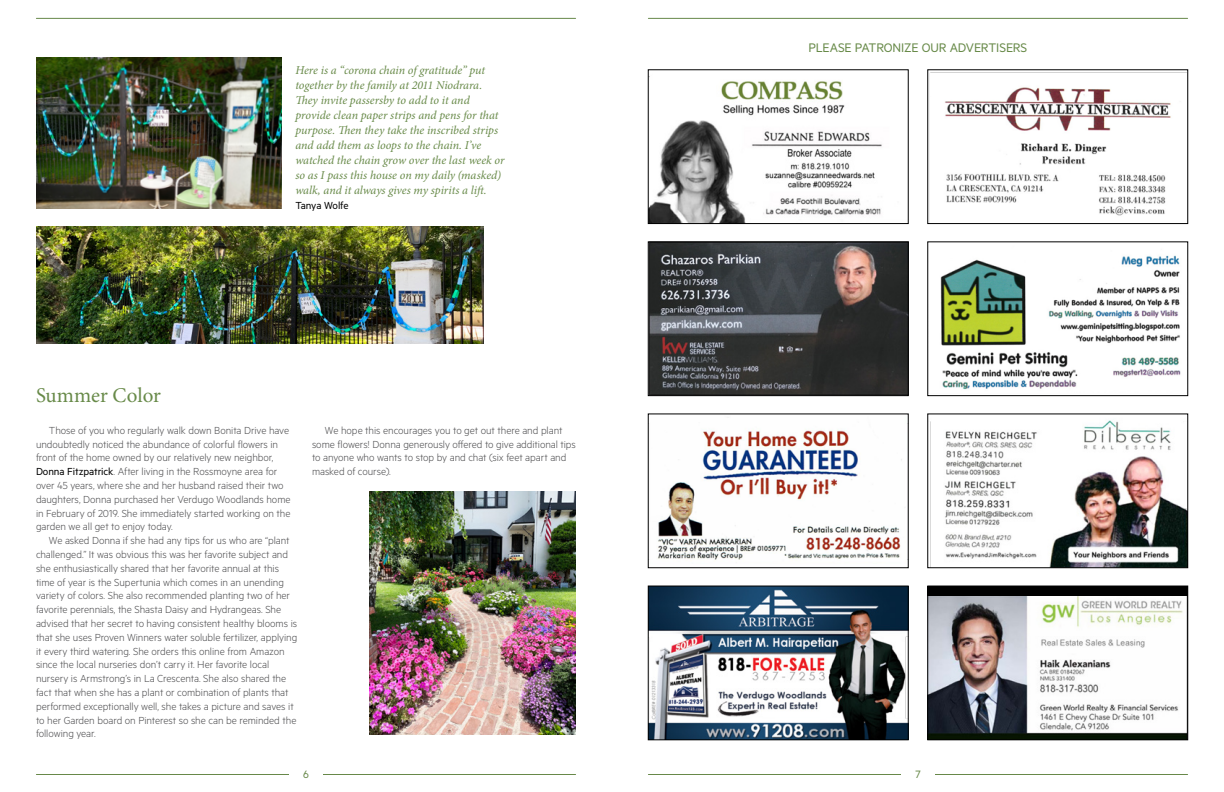
<style>
.page{position:relative;width:1224px;height:792px;background:#fff}
.page>*{position:absolute;margin:0;border:0;box-sizing:border-box;transform-origin:0 0}
.t1{font:21px "Minion Pro";color:#688a49}
.t2{font:14px "Metric";letter-spacing:-.01em;color:#688a49}
.t3{font:italic 12px/15px "Minion Pro";letter-spacing:-.005em;color:#688a49}
.t4{font:12px "Metric";color:#678849}
.t5{font:300 11.5px/13.8px "Metric";letter-spacing:-.005em;color:#4d4d4f}
.t6{font:11.5px "Metric";letter-spacing:-.015em;color:#000}
.s1{font-weight:400;color:#000}
</style>
<div class="page">
<hr style="left:36px;top:774px;width:540px;height:1px;background:#678849">
<hr style="left:648px;top:774px;width:540px;height:1px;background:#678849">
<hr style="left:36px;top:18px;width:540px;height:1px;background:#678849">
<hr style="left:648px;top:18px;width:540px;height:1px;background:#678849">
<div style="left:289px;top:770px;width:34px;height:22px;background:#fff"></div>
<div style="left:901px;top:770px;width:34px;height:22px;background:#fff"></div>
<img style="left:650px;top:81px;width:232px;height:141px">
<div style="left:648px;top:69px;width:261px;height:155px;border:1px solid #000"></div>
<img style="left:929px;top:72px;width:257px;height:150px">
<div style="left:927px;top:69px;width:261px;height:155px;border:1px solid #000"></div>
<img style="left:650px;top:243px;width:257px;height:151px">
<div style="left:648px;top:241px;width:261px;height:155px;border:1px solid #000"></div>
<img style="left:657px;top:430px;width:245px;height:130px">
<div style="left:648px;top:413px;width:261px;height:155px;border:1px solid #000"></div>
<img style="left:930px;top:420px;width:256px;height:146px">
<div style="left:927px;top:413px;width:261px;height:155px;border:1px solid #000"></div>
<img style="left:650px;top:588px;width:257px;height:150px">
<div style="left:648px;top:586px;width:261px;height:154px;border:1px solid #000"></div>
<img style="left:929px;top:595px;width:257px;height:143px">
<div style="left:927px;top:586px;width:261px;height:154px;border:1px solid #000"></div>
<div style="left:927px;top:586px;width:261px;height:9px;background:#000"></div>
<img style="left:36px;top:58px;width:245px;height:151px">
<img style="left:36px;top:227px;width:448px;height:116px">
<img style="left:370px;top:491px;width:206px;height:244px">
<img style="left:940px;top:255px;width:239px;height:132px">
<div style="left:927px;top:241px;width:261px;height:155px;border:1px solid #000"></div>
<p class="t3" style="left:295px;top:62px;width:211px">Here is a “corona chain of gratitude” put together by the family at 2011 Niodrara.<br>They invite passersby to add to it and provide clean paper strips and pens for that purpose. Then they take the inscribed strips and add them as loops to the chain. I’ve watched the chain grow over the last week or so as I pass this house on my daily (masked) walk, and it always gives my spirits a lift.</p>
<p class="t6" style="left:295px;top:198px;width:55px">Tanya Wolfe</p>
<h1 class="t1" style="left:36px;top:381px;width:127px">Summer Color</h1>
<p class="t5" style="left:36px;top:423px;width:256px;text-indent:13px">Those of you who regularly walk down Bonita Drive have undoubtedly noticed the abundance of colorful flowers in front of the home owned by our relatively new neighbor, <span class="s1">Donna Fitzpatrick</span>. After living in the Rossmoyne area for over 45 years, where she and her husband raised their two daughters, Donna purchased her Verdugo Woodlands home in February of 2019. She immediately started working on the garden we all get to enjoy today.</p>
<p class="t5" style="left:36px;top:533px;width:263px;text-indent:13px">We asked Donna if she had any tips for us who are “plant challenged.” It was obvious this was her favorite subject and she enthusiastically shared that her favorite annual at this time of year is the Supertunia which comes in an unending variety of colors. She also recommended planting two of her favorite perennials, the Shasta Daisy and Hydrangeas. She advised that her secret to having consistent healthy blooms is that she uses Proven Winners water soluble fertilizer, applying it every third watering. She orders this online from Amazon since the local nurseries don’t carry it. Her favorite local nursery is Armstrong’s in La Crescenta. She also shared the fact that when she has a plant or combination of plants that performed exceptionally well, she takes a picture and saves it to her Garden board on Pinterest so she can be reminded the following year.</p>
<p class="t5" style="left:312px;top:423px;width:265px;text-indent:13px">We hope this encourages you to get out there and plant some flowers! Donna generously offered to give additional tips to anyone who wants to stop by and chat (six feet apart and masked of course).</p>
<p class="t2" style="left:808px;top:40px;width:220px">PLEASE PATRONIZE OUR ADVERTISERS</p>
<p class="t4" style="left:303px;top:767px;width:7px">6</p>
<p class="t4" style="left:915px;top:767px;width:7px">7</p>
</div>
